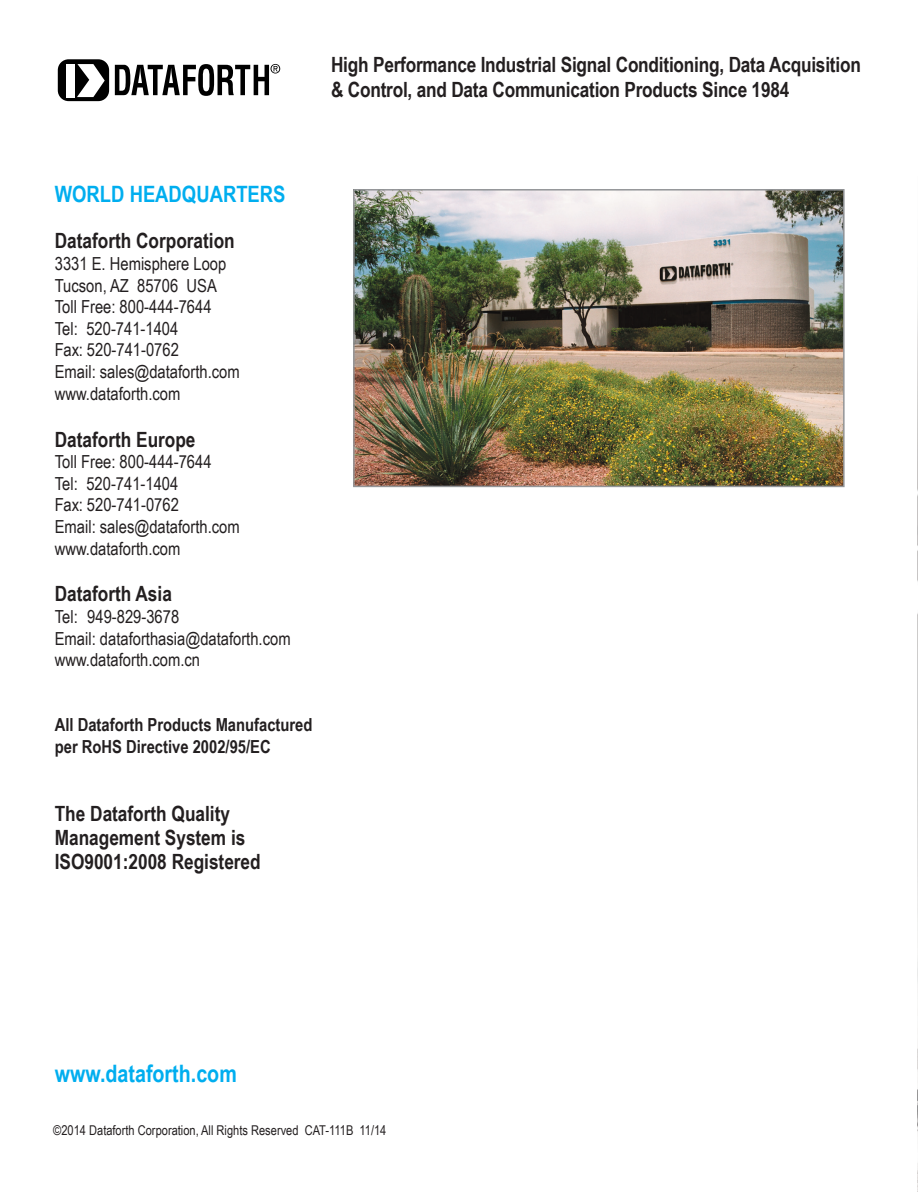
<style>
.page{position:relative;width:918px;height:1192px;background:#fff}
.page>*{position:absolute;margin:0;border:0;box-sizing:border-box;transform-origin:0 0}
.t1{font:700 24px "Arial Narrow";color:#00aeef}
.t2{font:700 22.5px "Arial Narrow";color:#00aeef}
.t3{font:700 21px/24px "Arial Narrow";color:#231f20}
.t4{font:18px/21.6px "Arial Narrow";color:#231f20}
.t5{font:700 18px/21.6px "Arial Narrow";color:#231f20}
.t6{font:13.5px "Arial Narrow";color:#231f20}
</style>
<div class="page">
<img style="left:917px;top:295px;width:1px;height:895px">
<img style="left:356px;top:192px;width:485px;height:292px">
<div style="left:353px;top:189px;width:491px;height:298px;border:2px solid #939598"></div>
<div style="left:58px;top:59px;width:51px;height:42px;background:#000;border-radius:11px"></div>
<div style="left:66px;top:64px;width:9px;height:33px;background:#fff"></div>
<svg style="left:77px;top:64px;width:28px;height:33px"></svg>
<svg style="left:115px;top:64px;width:165px;height:32px"></svg>
<p class="t3" style="left:331px;top:52px;width:531px">High Performance Industrial Signal Conditioning, Data Acquisition</p>
<p class="t3" style="left:331px;top:77px;width:459px">&amp; Control, and Data Communication Products Since 1984</p>
<p class="t2" style="left:55px;top:177px;width:232px">WORLD HEADQUARTERS</p>
<p class="t3" style="left:55px;top:228px;width:181px">Dataforth Corporation</p>
<p class="t4" style="left:55px;top:252px;width:173px">3331 E. Hemisphere Loop</p>
<p class="t4" style="left:55px;top:274px;width:163px">Tucson, AZ 85706 USA<br>Toll Free: 800-444-7644</p>
<p class="t4" style="left:55px;top:317px;width:126px">Tel: 520-741-1404<br>Fax: 520-741-0762</p>
<p class="t4" style="left:55px;top:360px;width:186px">Email: sales@dataforth.com www.dataforth.com</p>
<p class="t3" style="left:55px;top:426px;width:142px">Dataforth Europe</p>
<p class="t4" style="left:55px;top:450px;width:158px">Toll Free: 800-444-7644</p>
<p class="t4" style="left:55px;top:472px;width:186px">Tel: 520-741-1404<br>Fax: 520-741-0762<br>Email: sales@dataforth.com www.dataforth.com</p>
<p class="t3" style="left:55px;top:581px;width:119px">Dataforth Asia</p>
<p class="t4" style="left:55px;top:605px;width:126px">Tel: 949-829-3678</p>
<p class="t4" style="left:55px;top:626px;width:237px">Email: dataforthasia@dataforth.com www.dataforth.com.cn</p>
<p class="t5" style="left:55px;top:713px;width:259px">All Dataforth Products Manufactured per RoHS Directive 2002/95/EC</p>
<p class="t3" style="left:55px;top:800px;width:207px">The Dataforth Quality<br>Management System is<br>ISO9001:2008 Registered</p>
<p class="t1" style="left:55px;top:1055px;width:183px">www.dataforth.com</p>
<p class="t6" style="left:53px;top:1120px;width:334px">©2014 Dataforth Corporation, All Rights Reserved CAT-111B 11/14</p>
</div>
